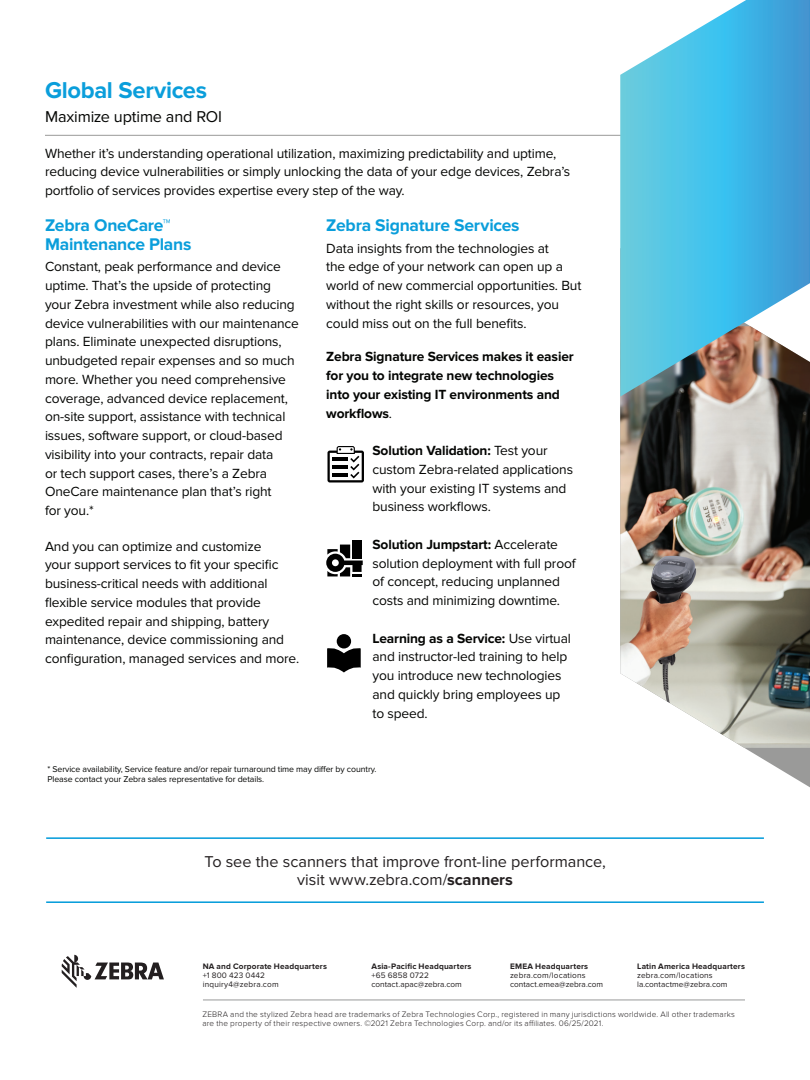
<style>
.page{position:relative;width:810px;height:1080px;background:#fff}
.page>*{position:absolute;margin:0;border:0;box-sizing:border-box;transform-origin:0 0}
.t1{font:700 23.75px "Proxima Nova";letter-spacing:-.01em;color:#0a9edb}
.t2{font:700 17.5px/18.8px "Proxima Nova";letter-spacing:-.01em;color:#0a9edb}
.t3{font:16.25px/17.5px "Proxima Nova";color:#231f20;text-align:center}
.t4{font:16.25px "Proxima Nova";letter-spacing:-.01em;color:#040503}
.t5{font:13.75px/18.8px "Proxima Nova";letter-spacing:-.01em;color:#040503}
.t6{font:700 13.75px/18.8px "Proxima Nova";letter-spacing:-.01em;color:#040503}
.t7{font:8.75px/10px "Proxima Nova";letter-spacing:-.01em;color:#040503}
.t8{font:300 8.25px/8.9px "Proxima Nova";letter-spacing:.02em;color:#231f20}
.t9{font:8.25px/8.9px "Proxima Nova";letter-spacing:.01em;color:#231f20}
.t10{font:700 8.25px "Proxima Nova";letter-spacing:.02em;color:#231f20}
.s1{font-weight:400}
.s2{font-weight:700}
</style>
<div class="page">
<hr style="left:45px;top:135px;width:585px;height:1px;background:#9a9a99">
<svg style="left:745px;top:748px;width:65px;height:39px"></svg>
<img style="left:620px;top:397px;width:190px;height:351px">
<svg style="left:620px;top:0;width:190px;height:397px"></svg>
<div style="left:337px;top:634px;width:14px;height:14px;background:#000;border-radius:50%"></div>
<svg style="left:327px;top:646px;width:34px;height:26px"></svg>
<div style="left:352px;top:540px;width:10px;height:18px;background:#000"></div>
<svg style="left:326px;top:545px;width:37px;height:31px"></svg>
<svg style="left:328px;top:446px;width:36px;height:36px"></svg>
<hr style="left:332px;top:457px;width:16px;height:4px;background:#000">
<hr style="left:332px;top:465px;width:16px;height:4px;background:#000">
<hr style="left:332px;top:473px;width:16px;height:4px;background:#000">
<hr style="left:46px;top:837px;width:718px;height:2px;background:#0a9edb">
<hr style="left:46px;top:901px;width:718px;height:2px;background:#0a9edb">
<hr style="left:203px;top:1000px;width:542px;height:1px;background:#989999">
<svg style="left:62px;top:955px;width:102px;height:33px"></svg>
<h1 class="t1" style="left:45px;top:76px;width:164px">Global Services</h1>
<p class="t4" style="left:45px;top:107px;width:179px">Maximize uptime and ROI</p>
<p class="t5" style="left:45px;top:144px;width:527px">Whether it’s understanding operational utilization, maximizing predictability and uptime, reducing device vulnerabilities or simply unlocking the data of your edge devices, Zebra’s portfolio of services provides expertise every step of the way.</p>
<p class="t2" style="left:45px;top:216px;width:148px">Zebra OneCare™<br>Maintenance Plans</p>
<p class="t5" style="left:45px;top:258px;width:255px">Constant, peak performance and device uptime. That’s the upside of protecting your Zebra investment while also reducing device vulnerabilities with our maintenance plans. Eliminate unexpected disruptions, unbudgeted repair expenses and so much more. Whether you need comprehensive coverage, advanced device replacement, on-site support, assistance with technical issues, software support, or cloud-based visibility into your contracts, repair data<br>or tech support cases, there’s a Zebra OneCare maintenance plan that’s right<br>for you.*</p>
<p class="t5" style="left:45px;top:537px;width:256px">And you can optimize and customize<br>your support services to fit your specific business-critical needs with additional flexible service modules that provide expedited repair and shipping, battery maintenance, device commissioning and configuration, managed services and more.</p>
<p class="t2" style="left:326px;top:216px;width:195px">Zebra Signature Services</p>
<p class="t5" style="left:326px;top:239px;width:257px">Data insights from the technologies at<br>the edge of your network can open up a world of new commercial opportunities. But without the right skills or resources, you could miss out on the full benefits.</p>
<p class="t6" style="left:326px;top:348px;width:249px">Zebra Signature Services makes it easier for you to integrate new technologies into your existing IT environments and workflows<span class="s1">.</span></p>
<p class="t5" style="left:372px;top:441px;width:202px"><span class="s2">Solution Validation:</span> Test your custom Zebra-related applications with your existing IT systems and business workflows.</p>
<p class="t5" style="left:372px;top:535px;width:205px"><span class="s2">Solution Jumpstart:</span> Accelerate solution deployment with full proof of concept, reducing unplanned costs and minimizing downtime.</p>
<p class="t5" style="left:372px;top:629px;width:200px"><span class="s2">Learning as a Service:</span> Use virtual and instructor-led training to help you introduce new technologies and quickly bring employees up to speed.</p>
<p class="t7" style="left:48px;top:764px;width:331px">* Service availability, Service feature and/or repair turnaround time may differ by country.<br>Please contact your Zebra sales representative for details.</p>
<p class="t3" style="left:204px;top:853px;width:403px">To see the scanners that improve front-line performance, visit www.zebra.com/<span class="s2">scanners</span></p>
<p class="t10" style="left:203px;top:961px;width:126px">NA and Corporate Headquarters</p>
<p class="t9" style="left:203px;top:971px;width:77px">+1 800 423 0442 inquiry4@zebra.com</p>
<p class="t10" style="left:371px;top:961px;width:102px">Asia-Pacific Headquarters</p>
<p class="t9" style="left:371px;top:971px;width:92px">+65 6858 0722 contact.apac@zebra.com</p>
<p class="t10" style="left:510px;top:961px;width:80px">EMEA Headquarters</p>
<p class="t9" style="left:510px;top:971px;width:95px">zebra.com/locations contact.emea@zebra.com</p>
<p class="t10" style="left:637px;top:961px;width:109px">Latin America Headquarters</p>
<p class="t9" style="left:637px;top:971px;width:92px">zebra.com/locations la.contactme@zebra.com</p>
<p class="t8" style="left:202px;top:1010px;width:534px">ZEBRA and the stylized Zebra head are trademarks of Zebra Technologies Corp., registered in many jurisdictions worldwide. All other trademarks are the property of their respective owners. ©2021 Zebra Technologies Corp. and/or its affiliates. 06/25/2021.</p>
</div>
